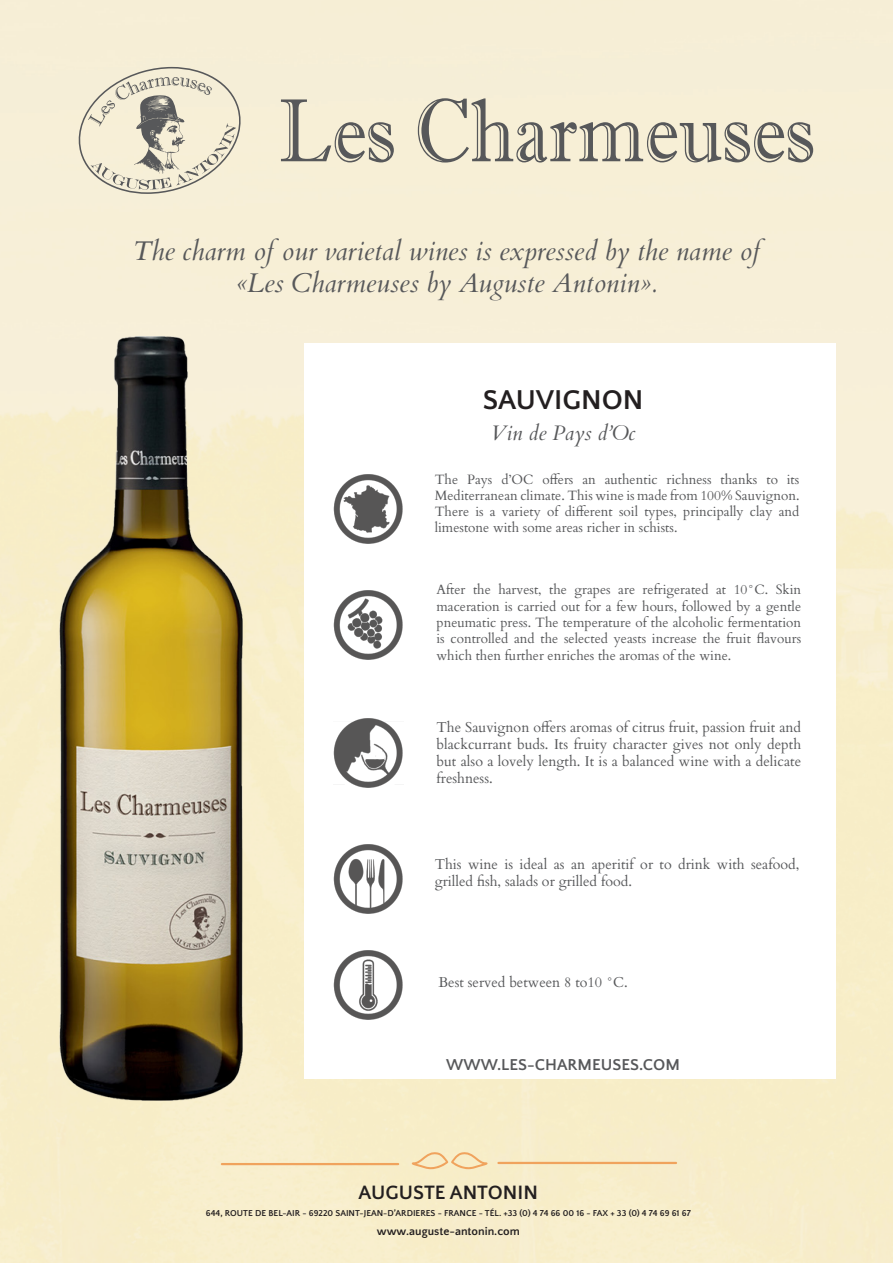
<style>
.page{position:relative;width:893px;height:1263px;background:#fff}
.page>*{position:absolute;margin:0;border:0;box-sizing:border-box;transform-origin:0 0}
.t1{font:700 28.5px "Quattrocento Sans";color:#231f20}
.t2{font:italic 27px/32.4px "Cardo";color:#57585a;text-align:center}
.t3{font:italic 21px "Cardo";color:#57585a}
.t4{font:700 20.25px "Quattrocento Sans";color:#231f20}
.t5{font:700 16.5px "Quattrocento Sans";color:#57585a}
.t6{font:14.25px/17.1px "Cardo";color:#57585a}
.t7{font:13.5px/16.4px "Cardo";color:#57585a;text-align:justify}
.t8{font:700 12px "Quattrocento Sans";color:#231f20}
.t9{font:700 9px "Quattrocento Sans";color:#231f20}
</style>
<div class="page">
<img style="left:0;top:0;width:893px;height:1263px">
<div style="left:304px;top:343px;width:531px;height:735px;background:#fff"></div>
<svg style="left:71px;top:67px;width:177px;height:127px"></svg>
<svg style="left:281px;top:99px;width:113px;height:63px"></svg>
<svg style="left:418px;top:98px;width:395px;height:65px"></svg>
<svg style="left:412px;top:1151px;width:76px;height:18px"></svg>
<hr style="left:222px;top:1163px;width:176px;height:2px;background:#f0a35d">
<hr style="left:498px;top:1162px;width:178px;height:2px;background:#f0a35d">
<img style="left:333px;top:844px;width:70px;height:70px">
<img style="left:333px;top:474px;width:70px;height:69px">
<img style="left:333px;top:718px;width:70px;height:70px">
<img style="left:333px;top:950px;width:70px;height:70px">
<img style="left:333px;top:590px;width:70px;height:70px">
<img style="left:60px;top:337px;width:186px;height:766px">
<p class="t2" style="left:133px;top:234px;width:629px">The charm of our varietal wines is expressed by the name of «Les Charmeuses by Auguste Antonin».</p>
<p class="t1" style="left:483px;top:385px;width:162px">SAUVIGNON</p>
<p class="t3" style="left:491px;top:421px;width:146px">Vin de Pays d’Oc</p>
<p class="t7" style="left:435px;top:470px;width:366px">The Pays d’OC offers an authentic richness thanks to its Mediterranean climate. This wine is made from 100% Sauvignon.<br>There is a variety of different soil types, principally clay and limestone with some areas richer in schists.</p>
<p class="t7" style="left:436px;top:581px;width:366px">After the harvest, the grapes are refrigerated at 10°C. Skin maceration is carried out for a few hours, followed by a gentle pneumatic press. The temperature of the alcoholic fermentation is controlled and the selected yeasts increase the fruit flavours which then further enriches the aromas of the wine.</p>
<p class="t6" style="left:436px;top:718px;width:366px;text-align:justify">The Sauvignon offers aromas of citrus fruit, passion fruit and blackcurrant buds. Its fruity character gives not only depth but also a lovely length. It is a balanced wine with a delicate freshness.</p>
<p class="t6" style="left:435px;top:855px;width:366px">This wine is ideal as an aperitif or to drink with seafood, grilled fish, salads or grilled food.</p>
<p class="t6" style="left:439px;top:973px;width:191px">Best served between 8 to10 °C.</p>
<p class="t5" style="left:446px;top:1056px;width:235px">WWW.LES-CHARMEUSES.COM</p>
<p class="t4" style="left:359px;top:1182px;width:181px">AUGUSTE ANTONIN</p>
<p class="t8" style="left:377px;top:1225px;width:144px">www.auguste-antonin.com</p>
<p class="t9" style="left:206px;top:1208px;width:486px">644, ROUTE DE BEL-AIR - 69220 SAINT-JEAN-D’ARDIERES - FRANCE - TÉL. +33 (0) 4 74 66 00 16 - FAX + 33 (0) 4 74 69 61 67</p>
</div>
